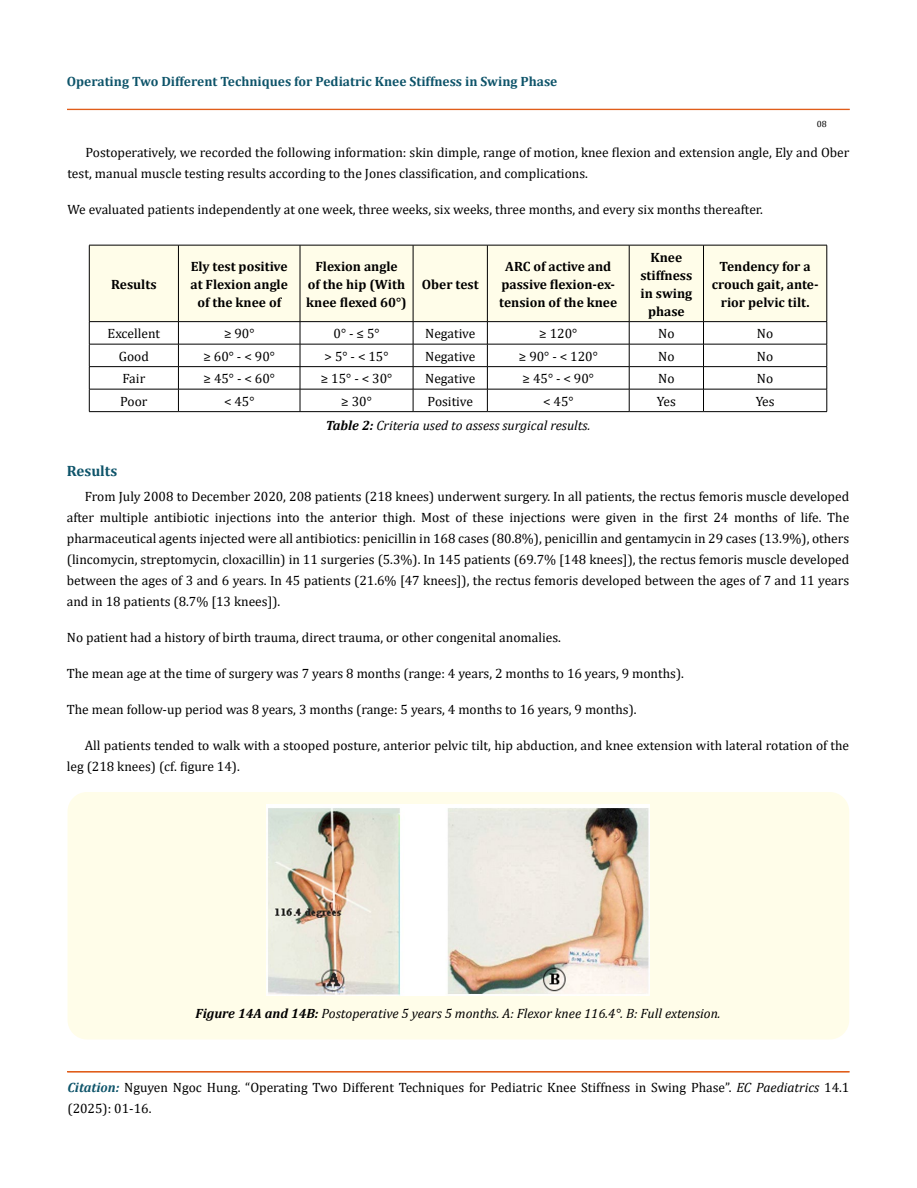
<style>
.page{position:relative;width:917px;height:1188px;background:#fff}
.page>*{position:absolute;margin:0;border:0;box-sizing:border-box;transform-origin:0 0}
.t1{font:700 15px "Cambria";color:#0e546a}
.t2{font:13.5px/21px "Cambria";color:#000}
.t3{font:700 13.5px/18px "Cambria";color:#000;text-align:center}
.t4{font:italic 13.5px "Cambria";color:#000}
.t5{font:700 13.5px "Cambria";color:#0e546a}
.t6{font:9px "Cambria";color:#000}
.s1{font-weight:700}
.s2{font-weight:700;font-style:italic;color:#0e546a}
.s3{font-style:italic}
</style>
<div class="page">
<div style="left:67px;top:109px;width:782px;height:1px;border:1px solid #e05d1a"></div>
<div style="left:90px;top:246px;width:736px;height:75px;background:#fffde9"></div>
<hr style="left:89px;top:245px;width:89px;height:1px;background:#000">
<hr style="left:89px;top:245px;width:1px;height:76px;background:#000">
<hr style="left:178px;top:245px;width:122px;height:1px;background:#000">
<hr style="left:178px;top:245px;width:1px;height:76px;background:#000">
<hr style="left:300px;top:245px;width:113px;height:1px;background:#000">
<hr style="left:300px;top:245px;width:1px;height:76px;background:#000">
<hr style="left:413px;top:245px;width:74px;height:1px;background:#000">
<hr style="left:413px;top:245px;width:1px;height:76px;background:#000">
<hr style="left:487px;top:245px;width:142px;height:1px;background:#000">
<hr style="left:487px;top:245px;width:1px;height:76px;background:#000">
<hr style="left:629px;top:245px;width:74px;height:1px;background:#000">
<hr style="left:629px;top:245px;width:1px;height:76px;background:#000">
<hr style="left:703px;top:245px;width:124px;height:1px;background:#000">
<hr style="left:703px;top:245px;width:1px;height:76px;background:#000">
<hr style="left:826px;top:245px;width:1px;height:76px;background:#000">
<hr style="left:89px;top:321px;width:89px;height:1px;background:#000">
<hr style="left:178px;top:321px;width:122px;height:1px;background:#000">
<hr style="left:300px;top:321px;width:113px;height:1px;background:#000">
<hr style="left:413px;top:321px;width:74px;height:1px;background:#000">
<hr style="left:487px;top:321px;width:142px;height:1px;background:#000">
<hr style="left:629px;top:321px;width:74px;height:1px;background:#000">
<hr style="left:703px;top:321px;width:124px;height:1px;background:#000">
<hr style="left:89px;top:344px;width:89px;height:1px;background:#000">
<hr style="left:178px;top:344px;width:122px;height:1px;background:#000">
<hr style="left:300px;top:344px;width:113px;height:1px;background:#000">
<hr style="left:413px;top:344px;width:74px;height:1px;background:#000">
<hr style="left:487px;top:344px;width:142px;height:1px;background:#000">
<hr style="left:629px;top:344px;width:74px;height:1px;background:#000">
<hr style="left:703px;top:344px;width:124px;height:1px;background:#000">
<hr style="left:89px;top:366px;width:89px;height:1px;background:#000">
<hr style="left:178px;top:366px;width:122px;height:1px;background:#000">
<hr style="left:300px;top:366px;width:113px;height:1px;background:#000">
<hr style="left:413px;top:366px;width:74px;height:1px;background:#000">
<hr style="left:487px;top:366px;width:142px;height:1px;background:#000">
<hr style="left:629px;top:366px;width:74px;height:1px;background:#000">
<hr style="left:703px;top:366px;width:124px;height:1px;background:#000">
<hr style="left:89px;top:389px;width:89px;height:1px;background:#000">
<svg style="left:89px;top:322px;width:1px;height:89px"></svg>
<hr style="left:178px;top:389px;width:122px;height:1px;background:#000">
<svg style="left:178px;top:322px;width:1px;height:89px"></svg>
<hr style="left:300px;top:389px;width:113px;height:1px;background:#000">
<svg style="left:300px;top:322px;width:1px;height:89px"></svg>
<hr style="left:413px;top:389px;width:74px;height:1px;background:#000">
<svg style="left:413px;top:322px;width:1px;height:89px"></svg>
<hr style="left:487px;top:389px;width:142px;height:1px;background:#000">
<svg style="left:487px;top:322px;width:1px;height:89px"></svg>
<hr style="left:629px;top:389px;width:74px;height:1px;background:#000">
<svg style="left:629px;top:322px;width:1px;height:89px"></svg>
<hr style="left:703px;top:389px;width:124px;height:1px;background:#000">
<svg style="left:703px;top:322px;width:1px;height:89px"></svg>
<svg style="left:826px;top:322px;width:1px;height:89px"></svg>
<hr style="left:89px;top:411px;width:89px;height:1px;background:#000">
<hr style="left:178px;top:411px;width:122px;height:1px;background:#000">
<hr style="left:300px;top:411px;width:113px;height:1px;background:#000">
<hr style="left:413px;top:411px;width:74px;height:1px;background:#000">
<hr style="left:487px;top:411px;width:142px;height:1px;background:#000">
<hr style="left:629px;top:411px;width:74px;height:1px;background:#000">
<hr style="left:703px;top:411px;width:124px;height:1px;background:#000">
<div style="left:67px;top:792px;width:782px;height:248px;background:#fffde9;border-radius:19px"></div>
<img style="left:266px;top:805px;width:384px;height:191px">
<p class="t5" style="left:67px;top:72px;width:492px">Operating Two Different Techniques for Pediatric Knee Stiffness in Swing Phase</p>
<p class="t6" style="left:816px;top:118px;width:11px">08</p>
<p class="t2" style="left:68px;top:142px;width:783px;text-indent:18px">Postoperatively, we recorded the following information: skin dimple, range of motion, knee flexion and extension angle, Ely and Ober test, manual muscle testing results according to the Jones classification, and complications.</p>
<p class="t2" style="left:68px;top:199px;width:697px">We evaluated patients independently at one week, three weeks, six weeks, three months, and every six months thereafter.</p>
<p class="t3" style="left:111px;top:275px;width:47px">Results</p>
<p class="t3" style="left:190px;top:257px;width:99px">Ely test positive at Flexion angle of the knee of</p>
<p class="t3" style="left:306px;top:257px;width:102px">Flexion angle<br>of the hip (With knee flexed 60°)</p>
<p class="t3" style="left:422px;top:275px;width:58px">Ober test</p>
<p class="t3" style="left:499px;top:257px;width:119px">ARC of active and passive flexion-ex&shy;tension of the knee</p>
<p class="t3" style="left:640px;top:248px;width:53px">Knee stiffness in swing phase</p>
<p class="t3" style="left:711px;top:257px;width:108px">Tendency for a crouch gait, ante&shy;rior pelvic tilt.</p>
<p class="t2" style="left:108px;top:323px;width:54px">Excellent</p>
<p class="t2" style="left:224px;top:323px;width:32px">≥ 90°</p>
<p class="t2" style="left:333px;top:323px;width:47px">0° - ≤ 5°</p>
<p class="t2" style="left:425px;top:323px;width:52px">Negative</p>
<p class="t2" style="left:539px;top:323px;width:39px">≥ 120°</p>
<p class="t2" style="left:658px;top:323px;width:18px">No</p>
<p class="t2" style="left:757px;top:323px;width:18px">No</p>
<p class="t2" style="left:119px;top:345px;width:32px">Good</p>
<p class="t2" style="left:203px;top:345px;width:73px">≥ 60° - &lt; 90°</p>
<p class="t2" style="left:324px;top:345px;width:65px">&gt; 5° - &lt; 15°</p>
<p class="t2" style="left:425px;top:345px;width:52px">Negative</p>
<p class="t2" style="left:519px;top:345px;width:80px">≥ 90° - &lt; 120°</p>
<p class="t2" style="left:658px;top:345px;width:18px">No</p>
<p class="t2" style="left:757px;top:345px;width:18px">No</p>
<p class="t2" style="left:122px;top:368px;width:24px">Fair</p>
<p class="t2" style="left:203px;top:368px;width:73px">≥ 45° - &lt; 60°</p>
<p class="t2" style="left:321px;top:368px;width:73px">≥ 15° - &lt; 30°</p>
<p class="t2" style="left:425px;top:368px;width:52px">Negative</p>
<p class="t2" style="left:522px;top:368px;width:73px">≥ 45° - &lt; 90°</p>
<p class="t2" style="left:658px;top:368px;width:18px">No</p>
<p class="t2" style="left:757px;top:368px;width:18px">No</p>
<p class="t2" style="left:120px;top:390px;width:29px">Poor</p>
<p class="t2" style="left:224px;top:390px;width:32px">&lt; 45°</p>
<p class="t2" style="left:341px;top:390px;width:32px">≥ 30°</p>
<p class="t2" style="left:427px;top:390px;width:47px">Positive</p>
<p class="t2" style="left:543px;top:390px;width:32px">&lt; 45°</p>
<p class="t2" style="left:657px;top:390px;width:20px">Yes</p>
<p class="t2" style="left:755px;top:390px;width:20px">Yes</p>
<p class="t4" style="left:326px;top:416px;width:266px"><span class="s1">Table 2:</span> Criteria used to assess surgical results.</p>
<p class="t1" style="left:67px;top:460px;width:52px">Results</p>
<p class="t2" style="left:67px;top:486px;width:784px;text-align:justify;text-indent:18px">From July 2008 to December 2020, 208 patients (218 knees) underwent surgery. In all patients, the rectus femoris muscle developed after multiple antibiotic injections into the anterior thigh. Most of these injections were given in the first 24 months of life. The pharmaceutical agents injected were all antibiotics: penicillin in 168 cases (80.8%), penicillin and gentamycin in 29 cases (13.9%), others (lincomycin, streptomycin, cloxacillin) in 11 surgeries (5.3%). In 145 patients (69.7% [148 knees]), the rectus femoris muscle developed between the ages of 3 and 6 years. In 45 patients (21.6% [47 knees]), the rectus femoris developed between the ages of 7 and 11 years and in 18 patients (8.7% [13 knees]).</p>
<p class="t2" style="left:67px;top:627px;width:495px">No patient had a history of birth trauma, direct trauma, or other congenital anomalies.</p>
<p class="t2" style="left:67px;top:663px;width:618px">The mean age at the time of surgery was 7 years 8 months (range: 4 years, 2 months to 16 years, 9 months).</p>
<p class="t2" style="left:67px;top:699px;width:571px">The mean follow-up period was 8 years, 3 months (range: 5 years, 4 months to 16 years, 9 months).</p>
<p class="t2" style="left:67px;top:735px;width:783px;text-indent:18px">All patients tended to walk with a stooped posture, anterior pelvic tilt, hip abduction, and knee extension with lateral rotation of the leg (218 knees) (cf. figure 14).</p>
<p class="t4" style="left:195px;top:1003px;width:526px"><span class="s1">Figure 14A and 14B:</span> Postoperative 5 years 5 months. A: Flexor knee 116.4°. B: Full extension.</p>
<p class="t2" style="left:68px;top:1077px;width:783px"><span class="s2">Citation:</span> Nguyen Ngoc Hung. “Operating Two Different Techniques for Pediatric Knee Stiffness in Swing Phase”. <span class="s3">EC Paediatrics</span> 14.1 (2025): 01-16.</p>
</div>
